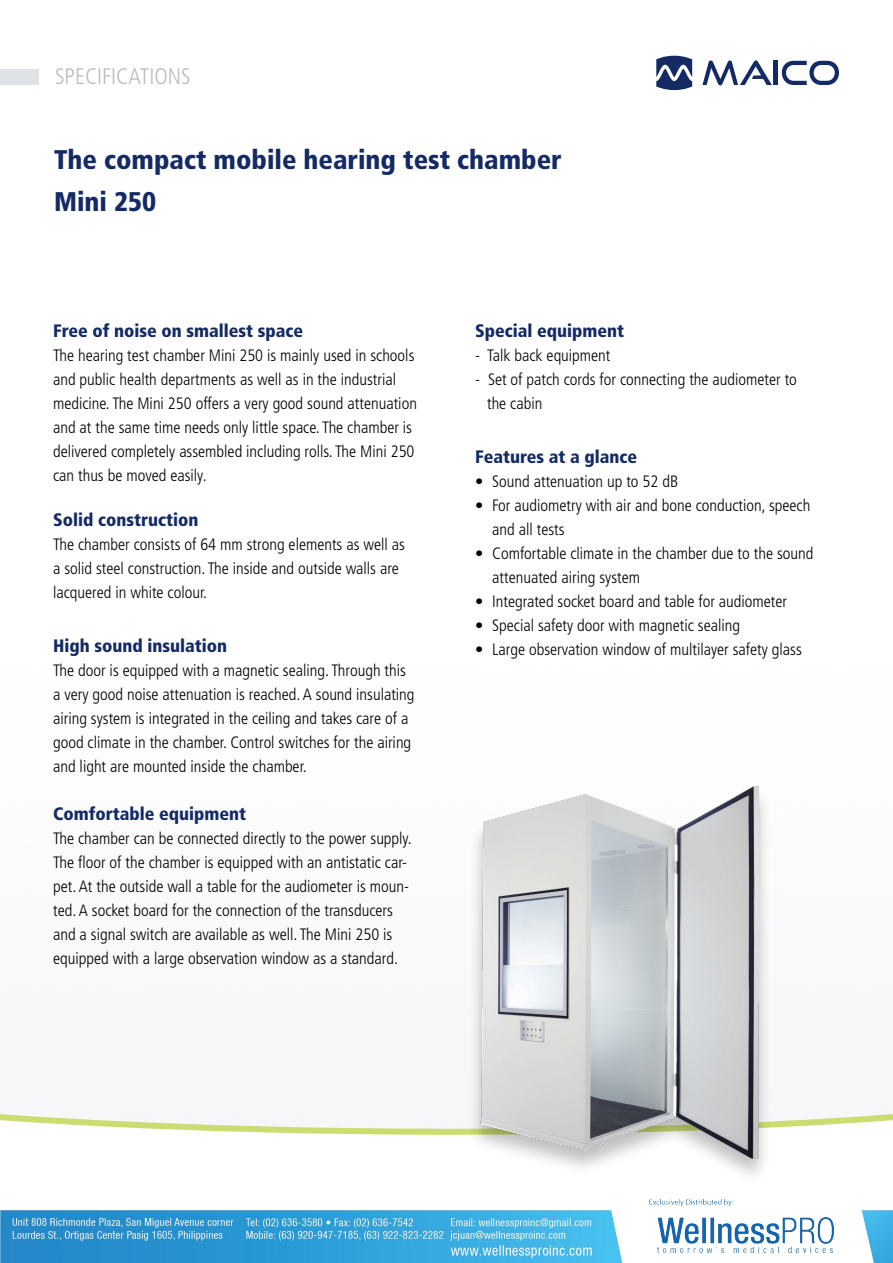
<style>
.page{position:relative;width:893px;height:1263px;background:#fff}
.page>*{position:absolute;margin:0;border:0;box-sizing:border-box;transform-origin:0 0}
.t1{font:900 condensed 27px/42px "Frutiger LT";color:#132a64}
.t2{font:300 condensed 22.5px "Frutiger LT";color:#b7bcc2}
.t3{font:900 condensed 18px "Frutiger LT";color:#132a64}
.t4{font:300 condensed 16.5px/24px "Frutiger LT";color:#000}
</style>
<div class="page">
<img style="left:0;top:1247px;width:893px;height:16px">
<svg style="left:0;top:1199px;width:893px;height:48px"></svg>
<svg style="left:0;top:1113px;width:893px;height:22px"></svg>
<svg style="left:702px;top:60px;width:70px;height:25px"></svg>
<hr style="left:774px;top:61px;width:4px;height:24px;background:#132a64">
<svg style="left:782px;top:61px;width:57px;height:24px"></svg>
<svg style="left:656px;top:56px;width:36px;height:34px"></svg>
<div style="left:466px;top:786px;width:306px;height:398px;background:#000;opacity:.25"></div>
<img style="left:472px;top:786px;width:291px;height:386px">
<div style="left:0;top:69px;width:38px;height:16px;background:#e0e3e6"></div>
<h2 class="t2" style="left:55px;top:64px;width:137px">SPECIFICATIONS</h2>
<h1 class="t1" style="left:54px;top:139px;width:509px">The compact mobile hearing test chamber<br>Mini 250</h1>
<p class="t3" style="left:53px;top:320px;width:252px">Free of noise on smallest space</p>
<p class="t4" style="left:53px;top:344px;width:365px">The hearing test chamber Mini 250 is mainly used in schools and public health departments as well as in the industrial medicine. The Mini 250 offers a very good sound attenuation and at the same time needs only little space. The chamber is delivered completely assembled including rolls. The Mini 250 can thus be moved easily.</p>
<p class="t3" style="left:53px;top:509px;width:147px">Solid construction</p>
<p class="t4" style="left:53px;top:533px;width:353px">The chamber consists of 64 mm strong elements as well as a solid steel construction. The inside and outside walls are lacquered in white colour.</p>
<p class="t3" style="left:53px;top:635px;width:176px">High sound insulation</p>
<p class="t4" style="left:53px;top:659px;width:363px">The door is equipped with a magnetic sealing. Through this a very good noise attenuation is reached. A sound insulating airing system is integrated in the ceiling and takes care of a good climate in the chamber. Control switches for the airing and light are mounted inside the chamber.</p>
<p class="t3" style="left:53px;top:803px;width:195px">Comfortable equipment</p>
<p class="t4" style="left:53px;top:827px;width:360px">The chamber can be connected directly to the power supply.<br>The floor of the chamber is equipped with an antistatic car&shy;pet. At the outside wall a table for the audiometer is moun&shy;ted. A socket board for the connection of the transducers and a signal switch are available as well. The Mini 250 is equipped with a large observation window as a standard.</p>
<p class="t3" style="left:475px;top:320px;width:151px">Special equipment</p>
<p class="t4" style="left:475px;top:344px;width:137px">- Talk back equipment</p>
<p class="t4" style="left:487px;top:368px;width:311px;text-indent:-12px">- Set of patch cords for connecting the audiometer to the cabin</p>
<p class="t3" style="left:475px;top:446px;width:163px">Features at a glance</p>
<p class="t4" style="left:475px;top:470px;width:205px">• Sound attenuation up to 52 dB</p>
<p class="t4" style="left:492px;top:494px;width:320px;text-indent:-17px">• For audiometry with air and bone conduction, speech and all tests</p>
<p class="t4" style="left:492px;top:542px;width:323px;text-indent:-17px">• Comfortable climate in the chamber due to the sound attenuated airing system</p>
<p class="t4" style="left:475px;top:590px;width:313px">• Integrated socket board and table for audiometer</p>
<p class="t4" style="left:475px;top:614px;width:266px">• Special safety door with magnetic sealing</p>
<p class="t4" style="left:475px;top:638px;width:328px">• Large observation window of multilayer safety glass</p>
</div>
